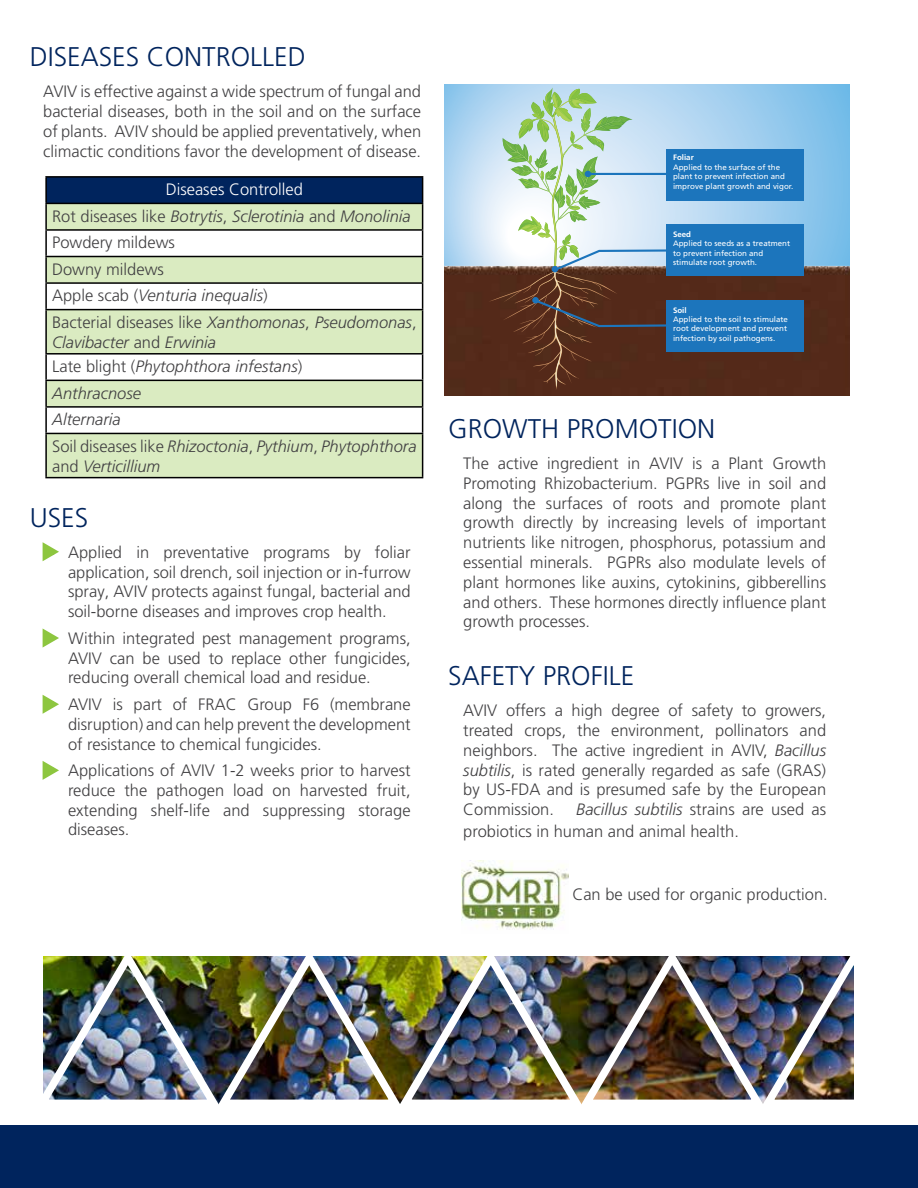
<style>
.page{position:relative;width:918px;height:1188px;background:#fff}
.page>*{position:absolute;margin:0;border:0;box-sizing:border-box;transform-origin:0 0}
.t1{font:300 27px "Frutiger LT Pro";color:#00245d}
.t2{font:300 16.5px/19.8px "Frutiger LT Pro";color:#414042;text-align:justify}
.t3{font:italic 300 16.5px/26.5px "Frutiger LT Pro";color:#414042}
.t4{font:7.8px/9.3px "Frutiger LT Pro";color:#fff}
.t5{font:700 7.8px "Frutiger LT Pro";color:#fff}
.s1{color:#fff}
.s2{font-style:italic}
.s3{font-style:normal}
</style>
<div class="page">
<div style="left:0;top:1125px;width:918px;height:63px;background:#00245d"></div>
<div style="left:46px;top:177px;width:377px;height:26px;background:#00245d"></div>
<svg style="left:47px;top:204px;width:375px;height:273px;fill:#daebc1"></svg>
<hr style="left:45px;top:176px;width:378px;height:2px;background:#000">
<hr style="left:45px;top:178px;width:2px;height:25px;background:#000">
<hr style="left:45px;top:203px;width:378px;height:1px;background:#000">
<hr style="left:45px;top:204px;width:2px;height:25px;background:#000">
<hr style="left:45px;top:229px;width:378px;height:2px;background:#000">
<hr style="left:45px;top:231px;width:2px;height:25px;background:#000">
<hr style="left:45px;top:256px;width:378px;height:1px;background:#000">
<hr style="left:45px;top:257px;width:2px;height:25px;background:#000">
<hr style="left:45px;top:282px;width:378px;height:2px;background:#000">
<hr style="left:45px;top:284px;width:2px;height:25px;background:#000">
<svg style="left:422px;top:178px;width:1px;height:131px"></svg>
<hr style="left:45px;top:309px;width:378px;height:1px;background:#000">
<hr style="left:45px;top:310px;width:2px;height:43px;background:#000">
<hr style="left:422px;top:310px;width:1px;height:43px;background:#000">
<hr style="left:45px;top:353px;width:378px;height:2px;background:#000">
<hr style="left:45px;top:355px;width:2px;height:25px;background:#000">
<hr style="left:45px;top:380px;width:378px;height:1px;background:#000">
<hr style="left:45px;top:381px;width:2px;height:25px;background:#000">
<hr style="left:45px;top:406px;width:378px;height:2px;background:#000">
<hr style="left:45px;top:408px;width:2px;height:25px;background:#000">
<svg style="left:422px;top:355px;width:1px;height:78px"></svg>
<hr style="left:45px;top:433px;width:378px;height:1px;background:#000">
<hr style="left:45px;top:434px;width:2px;height:43px;background:#000">
<hr style="left:422px;top:434px;width:1px;height:43px;background:#000">
<hr style="left:45px;top:477px;width:378px;height:1px;background:#000">
<svg style="left:444px;top:85px;width:405px;height:156px;background:#9dcced"></svg>
<img style="left:444px;top:241px;width:405px;height:154px">
<div style="left:666px;top:149px;width:137px;height:51px;background:#1c75bc"></div>
<div style="left:666px;top:300px;width:137px;height:52px;background:#1c75bc"></div>
<svg style="left:486px;top:87px;width:186px;height:303px;background:#9a9990"></svg>
<div style="left:666px;top:225px;width:137px;height:51px;background:#1c75bc"></div>
<svg style="left:43px;top:542px;width:16px;height:19px"></svg>
<svg style="left:43px;top:628px;width:16px;height:20px"></svg>
<svg style="left:43px;top:695px;width:16px;height:19px"></svg>
<svg style="left:43px;top:761px;width:16px;height:19px"></svg>
<img style="left:43px;top:956px;width:810px;height:149px">
<img style="left:461px;top:861px;width:107px;height:69px">
<h1 class="t1" style="left:30px;top:41px;width:278px">DISEASES CONTROLLED</h1>
<p class="t2" style="left:43px;top:82px;width:380px">AVIV is effective against a wide spectrum of fungal and bacterial diseases, both in the soil and on the surface of plants. AVIV should be applied preventatively, when climactic conditions favor the development of disease.</p>
<p class="t2" style="left:52px;top:176px;width:366px;line-height:26.5px;text-align:left;text-indent:114px"><span class="s1">Diseases Controlled<br></span>Rot diseases like <span class="s2">Botrytis</span>, <span class="s2">Sclerotinia</span> and <span class="s2">Monolinia<br></span>Powdery mildews<br>Downy mildews<br>Apple scab (<span class="s2">Venturia inequalis</span>)<br>Bacterial diseases like <span class="s2">Xanthomonas</span>, <span class="s2">Pseudomonas</span>,</p>
<p class="t3" style="left:52px;top:330px;width:252px;line-height:24.3px">Clavibacter <span class="s3">and</span> Erwinia<br><span class="s3">Late blight (</span>Phytophthora infestans<span class="s3">)</span></p>
<p class="t3" style="left:52px;top:380px;width:366px">Anthracnose<br>Alternaria<br><span class="s3">Soil diseases like</span> Rhizoctonia<span class="s3">,</span> Pythium<span class="s3">,</span> Phytophthora</p>
<p class="t3" style="left:52px;top:453px;width:110px"><span class="s3">and</span> Verticillium</p>
<h1 class="t1" style="left:30px;top:502px;width:60px">USES</h1>
<p class="t2" style="left:68px;top:542px;width:344px;text-indent:-20px">• Applied in preventative programs by foliar application, soil drench, soil injection or in-furrow spray, AVIV protects against fungal, bacterial and soil-borne diseases and improves crop health.</p>
<p class="t2" style="left:68px;top:628px;width:344px;text-indent:-20px">• Within integrated pest management programs, AVIV can be used to replace other fungicides, reducing overall chemical load and residue.</p>
<p class="t2" style="left:68px;top:694px;width:344px;text-indent:-20px">• AVIV is part of FRAC Group F6 (membrane disruption) and can help prevent the development of resistance to chemical fungicides.</p>
<p class="t2" style="left:68px;top:761px;width:344px;text-indent:-20px">• Applications of AVIV 1-2 weeks prior to harvest reduce the pathogen load on harvested fruit, extending shelf-life and suppressing storage diseases.</p>
<p class="t5" style="left:673px;top:153px;width:22px">Foliar</p>
<p class="t4" style="left:673px;top:162px;width:122px">Applied to the surface of the plant to prevent infection and improve plant growth and vigor.</p>
<p class="t5" style="left:673px;top:230px;width:20px">Seed</p>
<p class="t4" style="left:673px;top:239px;width:119px">Applied to seeds as a treatment to prevent infection and stimulate root growth.</p>
<p class="t5" style="left:673px;top:305px;width:15px">Soil</p>
<p class="t4" style="left:673px;top:315px;width:116px;text-align:justify">Applied to the soil to stimulate root development and prevent infection by soil pathogens.</p>
<h1 class="t1" style="left:448px;top:413px;width:269px">GROWTH PROMOTION</h1>
<p class="t2" style="left:463px;top:453px;width:364px">The active ingredient in AVIV is a Plant Growth Promoting Rhizobacterium. PGPRs live in soil and along the surfaces of roots and promote plant growth directly by increasing levels of important nutrients like nitrogen, phosphorus, potassium and essential minerals. PGPRs also modulate levels of plant hormones like auxins, cytokinins, gibberellins and others. These hormones directly influence plant growth processes.</p>
<h1 class="t1" style="left:448px;top:660px;width:187px">SAFETY PROFILE</h1>
<p class="t2" style="left:463px;top:701px;width:364px">AVIV offers a high degree of safety to growers, treated crops, the environment, pollinators and neighbors. The active ingredient in AVIV, <span class="s2">Bacillus subtilis</span>, is rated generally regarded as safe (GRAS) by US-FDA and is presumed safe by the European Commission.</p>
<p class="t2" style="left:463px;top:799px;width:364px;line-height:21.6px;text-indent:113px"><span class="s2">Bacillus subtilis</span> strains are used as probiotics in human and animal health.</p>
<p class="t2" style="left:572px;top:884px;width:257px">Can be used for organic production.</p>
</div>
